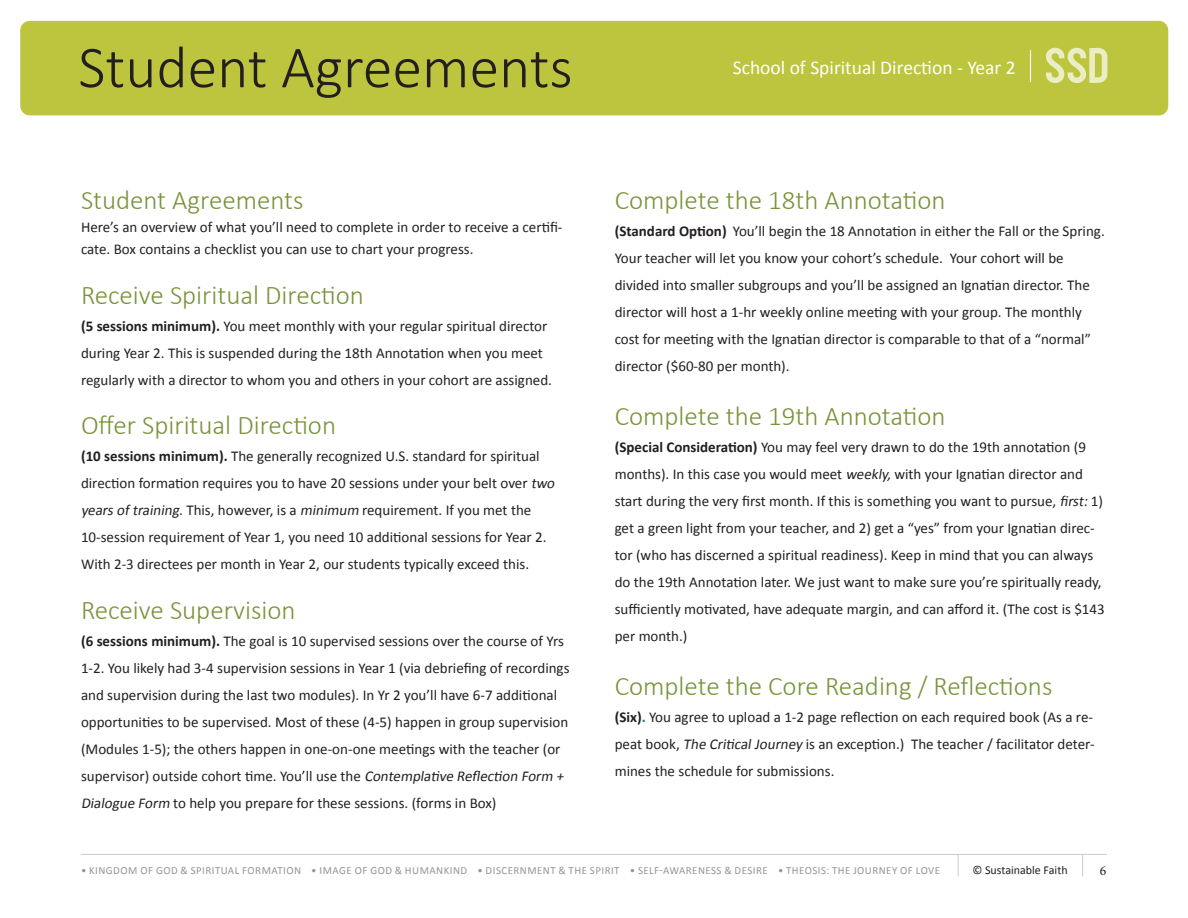
<style>
.page{position:relative;width:1188px;height:918px;background:#fff}
.page>*{position:absolute;margin:0;border:0;box-sizing:border-box;transform-origin:0 0}
.t1{font:300 60px "Calibri";color:#231f20}
.Headlines_-_Light{font:300 27px "Calibri";color:#79933a}
.t2{font:19.5px "Calibri";color:#fff}
.Headlines_-_Light-2{font:15px/27px "Calibri";color:#231f20}
.t3{font:13.5px "Minion Pro";color:#231f20}
.t4{font:12px "Calibri";color:#231f20}
.t5{font:10.8px "Calibri";letter-spacing:.045em;color:#939598}
.s1{font-weight:700}
.s2{font-style:italic}
.s3{font-weight:700;color:#0b7f9d}
</style>
<div class="page">
<div style="left:20px;top:21px;width:1148px;height:94px;background:#bdc53e;border-radius:9px"></div>
<svg style="left:1045px;top:47px;width:63px;height:36px"></svg>
<hr style="left:1030px;top:50px;width:1px;height:32px;background:#fff">
<hr style="left:81px;top:854px;width:1026px;height:1px;background:#939598">
<svg style="left:958px;top:855px;width:1px;height:21px"></svg>
<svg style="left:1082px;top:855px;width:1px;height:21px"></svg>
<p class="t1" style="left:78px;top:30px;width:496px">Student Agreements</p>
<p class="Headlines_-_Light" style="left:81px;top:184px;width:224px">Student Agreements</p>
<p class="Headlines_-_Light-2" style="left:81px;top:215px;width:483px;line-height:22.5px">Here’s an overview of what you’ll need to complete in order to receive a certifi&shy;cate. Box contains a checklist you can use to chart your progress.</p>
<p class="Headlines_-_Light" style="left:81px;top:278px;width:284px">Receive Spiritual Direction</p>
<p class="Headlines_-_Light-2" style="left:81px;top:312px;width:473px"><span class="s1">(5 sessions minimum).</span> You meet monthly with your regular spiritual director during Year 2. This is suspended during the 18th Annotation when you meet regularly with a director to whom you and others in your cohort are assigned.</p>
<p class="Headlines_-_Light" style="left:81px;top:409px;width:257px">Offer Spiritual Direction</p>
<p class="Headlines_-_Light-2" style="left:81px;top:442px;width:478px"><span class="s1">(10 sessions minimum).</span> The generally recognized U.S. standard for spiritual direction formation requires you to have 20 sessions under your belt over <span class="s2">two yearsoftraining</span>. This, however, is a <span class="s2">minimum</span> requirement. If you met the 10-session requirement of Year 1, you need 10 additional sessions for Year 2.<br>With 2-3 directees per month in Year 2, our students typically exceed this.</p>
<p class="Headlines_-_Light" style="left:81px;top:593px;width:216px">Receive Supervision</p>
<p class="Headlines_-_Light-2" style="left:81px;top:627px;width:490px"><span class="s1">(6 sessions minimum).</span> The goal is 10 supervised sessions over the course of Yrs 1-2. You likely had 3-4 supervision sessions in Year 1 (via debriefing of recordings and supervision during the last two modules). In Yr 2 you’ll have 6-7 additional opportunities to be supervised. Most of these (4-5) happen in group supervision (Modules 1-5); the others happen in one-on-one meetings with the teacher (or supervisor) outside cohort time. You’ll use the <span class="s2">Contemplative Reflection Form + Dialogue Form</span> to help you prepare for these sessions. (forms in Box)</p>
<h3 class="t2" style="left:733px;top:54px;width:284px">School of Spiritual Direction - Year 2</h3>
<p class="Headlines_-_Light" style="left:615px;top:184px;width:332px">Complete the 18th Annotation</p>
<p class="Headlines_-_Light-2" style="left:615px;top:217px;width:492px"><span class="s1">(Standard Option)</span> You’ll begin the 18 Annotation in either the Fall or the Spring.<br>Your teacher will let you know your cohort’s schedule. Your cohort will be divided into smaller subgroups and you’ll be assigned an Ignatian director. The director will host a 1-hr weekly online meeting with your group. The monthly cost for meeting with the Ignatian director is comparable to that of a “normal” director ($60-80 per month).</p>
<p class="Headlines_-_Light" style="left:615px;top:400px;width:332px">Complete the 19th Annotation</p>
<p class="Headlines_-_Light-2" style="left:615px;top:433px;width:492px"><span class="s1">(Special Consideration)</span> You may feel very drawn to do the 19th annotation (9 months). In this case you would meet <span class="s2">weekly,</span>with your Ignatian director and start during the very first month. If this is something you want to pursue, <span class="s2">first:</span>1) get a green light from your teacher, and 2) get a “yes” from your Ignatian direc&shy;tor (who has discerned a spiritual readiness). Keep in mind that you can always do the 19th Annotation later. We just want to make sure you’re spiritually ready, sufficiently motivated, have adequate margin, and can afford it. (The cost is $143 per month.)</p>
<p class="Headlines_-_Light" style="left:615px;top:670px;width:439px">Complete the Core Reading / Reflections</p>
<p class="Headlines_-_Light-2" style="left:615px;top:703px;width:481px;text-align:justify"><span class="s1">(Six)</span><span class="s3">.</span> You agree to upload a 1-2 page reflection on each required book (As a re&shy;peat book, <span class="s2">The CriticalJourney</span> is an exception.) The teacher / facilitator deter&shy;mines the schedule for submissions.</p>
<p class="t5" style="left:81px;top:863px;width:861px">• KINGDOM OF GOD &amp; SPIRITUAL FORMATION • IMAGE OF GOD &amp; HUMANKIND • DISCERNMENT &amp; THE SPIRIT • SELF-AWARENESS &amp; DESIRE • THEOSIS: THE JOURNEY OF LOVE</p>
<p class="t4" style="left:972px;top:862px;width:97px">© Sustainable Faith</p>
<p class="t3" style="left:1100px;top:861px;width:8px">6</p>
</div>
